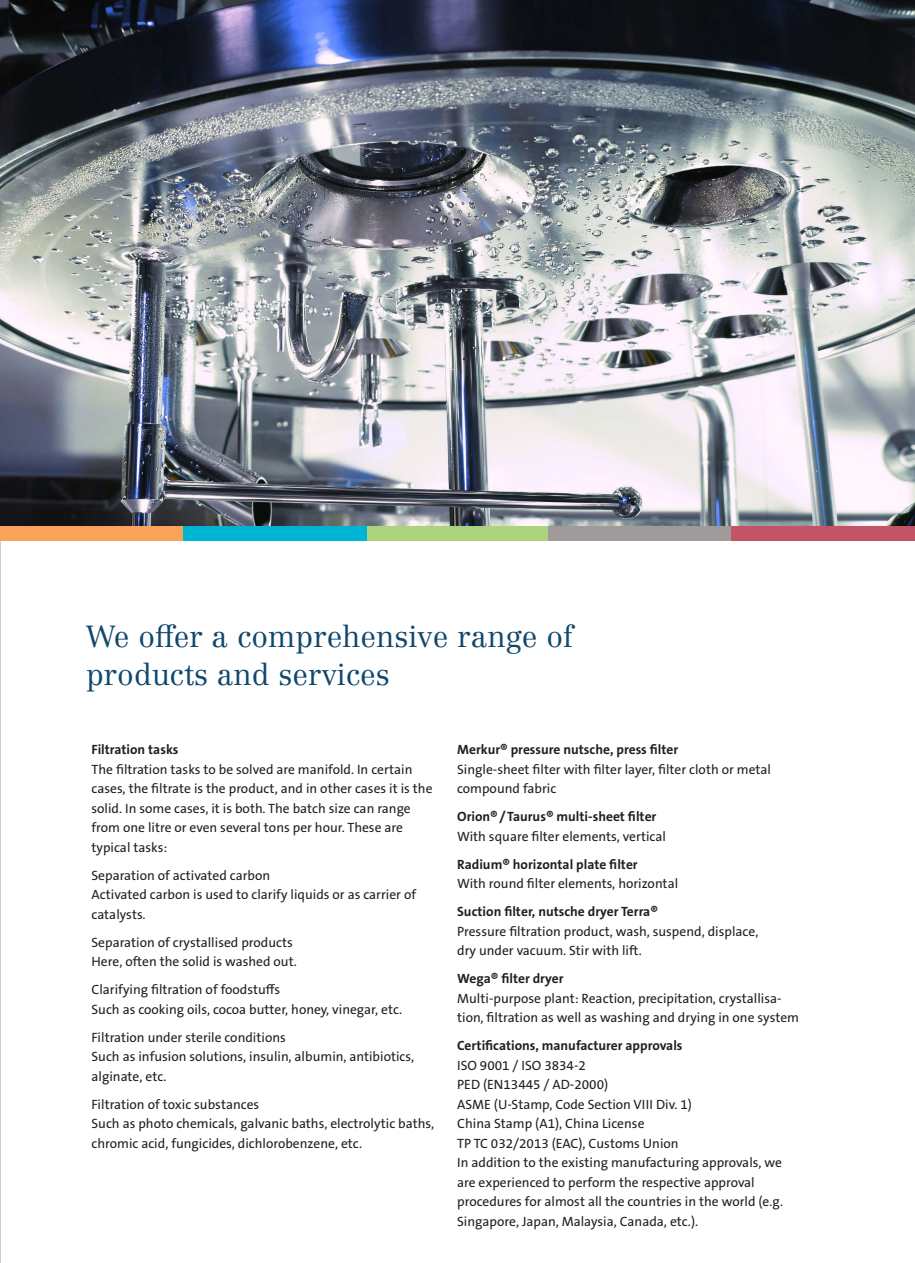
<style>
.page{position:relative;width:915px;height:1263px;background:#fff}
.page>*{position:absolute;margin:0;border:0;box-sizing:border-box;transform-origin:0 0}
.t1{font:300 30px/37.5px "Centennial LT Pro";color:#10476c}
.t2{font:13.5px/19.5px "The Sans B W5 Plain";color:#231f20}
.t3{font:700 13.5px "The Sans B W7";color:#231f20}
</style>
<div class="page">
<img style="left:0;top:0;width:914px;height:526px">
<div style="left:366px;top:526px;width:183px;height:15px;background:#abd37c"></div>
<div style="left:548px;top:526px;width:183px;height:15px;background:#a09a9a"></div>
<div style="left:731px;top:526px;width:183px;height:15px;background:#c25464"></div>
<div style="left:0;top:526px;width:183px;height:15px;background:#f8a357"></div>
<div style="left:183px;top:526px;width:183px;height:15px;background:#00b4d4"></div>
<h1 class="t1" style="left:86px;top:618px;width:487px">We offer a comprehensive range of products and services</h1>
<p class="t3" style="left:91px;top:741px;width:88px">Filtration tasks</p>
<p class="t2" style="left:91px;top:759px;width:342px">The filtration tasks to be solved are manifold. In certain cases, the filtrate is the product, and in other cases it is the solid. In some cases, it is both. The batch size can range from one litre or even several tons per hour. These are typical tasks:</p>
<p class="t2" style="left:91px;top:865px;width:326px">Separation of activated carbon<br>Activated carbon is used to clarify liquids or as carrier of catalysts.</p>
<p class="t2" style="left:91px;top:932px;width:207px">Separation of crystallised products<br>Here, often the solid is washed out.</p>
<p class="t2" style="left:91px;top:980px;width:312px">Clarifying filtration of foodstuffs<br>Such as cooking oils, cocoa butter, honey, vinegar, etc.</p>
<p class="t2" style="left:91px;top:1027px;width:324px">Filtration under sterile conditions<br>Such as infusion solutions, insulin, albumin, antibiotics, alginate, etc.</p>
<p class="t2" style="left:91px;top:1094px;width:344px">Filtration of toxic substances<br>Such as photo chemicals, galvanic baths, electrolytic baths, chromic acid, fungicides, dichlorobenzene, etc.</p>
<p class="t3" style="left:457px;top:741px;width:222px">Merkur® pressure nutsche, press filter</p>
<p class="t2" style="left:457px;top:759px;width:315px">Single-sheet filter with filter layer, filter cloth or metal compound fabric</p>
<p class="t3" style="left:457px;top:808px;width:201px">Orion®/Taurus® multi-sheet filter</p>
<p class="t2" style="left:457px;top:826px;width:210px">With square filter elements, vertical</p>
<p class="t3" style="left:457px;top:855px;width:182px">Radium® horizontal plate filter</p>
<p class="t2" style="left:457px;top:874px;width:222px">With round filter elements, horizontal</p>
<p class="t3" style="left:457px;top:903px;width:202px">Suction filter, nutsche dryer Terra®</p>
<p class="t2" style="left:457px;top:921px;width:302px">Pressure filtration product, wash, suspend, displace, dry under vacuum. Stir with lift.</p>
<p class="t3" style="left:457px;top:970px;width:108px">Wega® filter dryer</p>
<p class="t2" style="left:457px;top:988px;width:343px">Multi-purpose plant: Reaction, precipitation, crystallisa&shy;tion, filtration as well as washing and drying in one system</p>
<p class="t3" style="left:457px;top:1037px;width:227px">Certifications, manufacturer approvals</p>
<p class="t2" style="left:457px;top:1055px;width:327px">ISO 9001 / ISO 3834-2<br>PED (EN13445 / AD-2000)<br>ASME (U-Stamp, Code Section VIII Div. 1)<br>China Stamp (A1), China License<br>TP TC 032/2013 (EAC), Customs Union<br>In addition to the existing manufacturing approvals, we are experienced to perform the respective approval procedures for almost all the countries in the world (e.g.<br>Singapore, Japan, Malaysia, Canada, etc.).</p>
</div>
